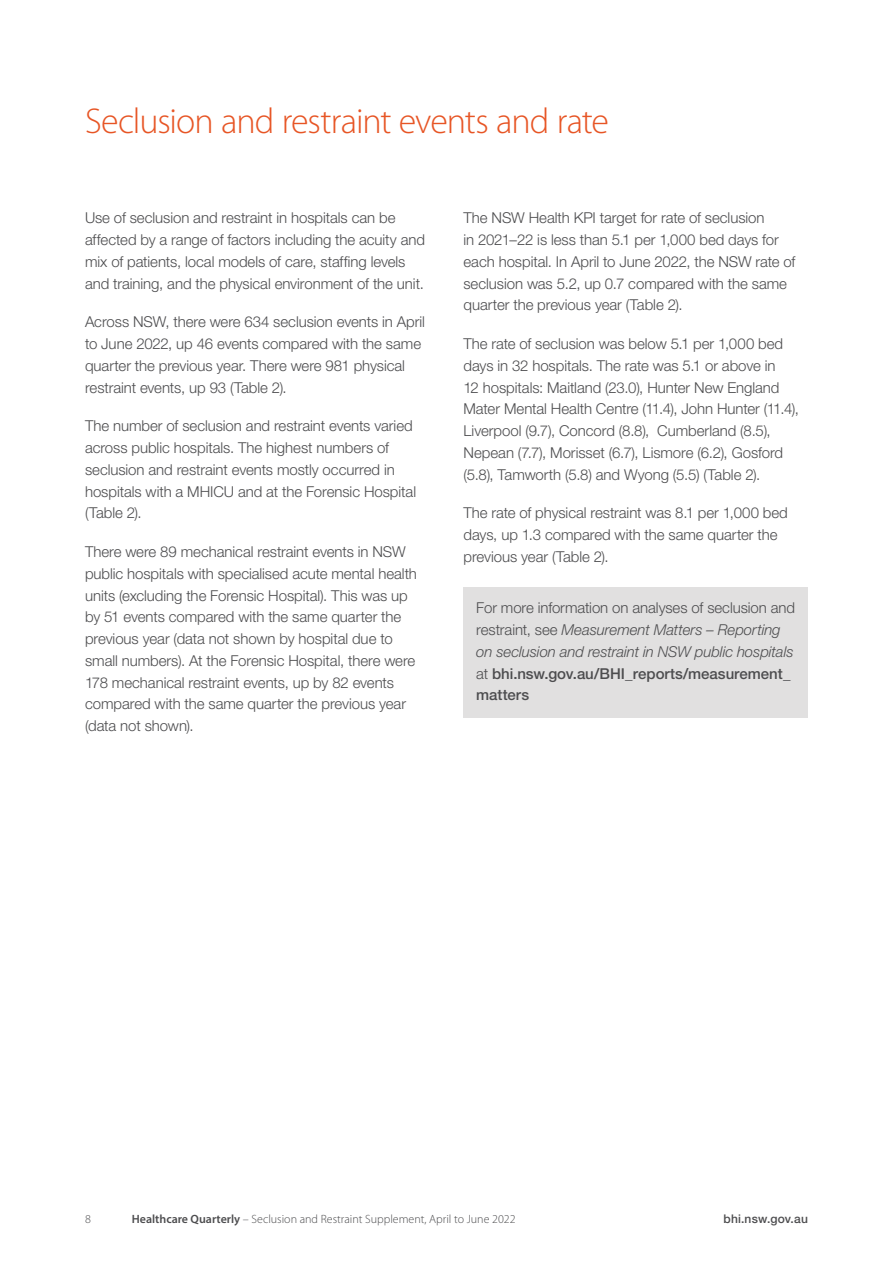
<style>
.page{position:relative;width:893px;height:1263px;background:#fff}
.page>*{position:absolute;margin:0;border:0;box-sizing:border-box;transform-origin:0 0}
.t1{font:300 36px "Myriad Pro";letter-spacing:-.03em;color:#e75525}
.t2{font:300 15px/21.8px "Helvetica Neue LT Std";letter-spacing:-.005em;color:#4d4d4f}
.t3{font:italic 300 15px/21.8px "Helvetica Neue LT Std";letter-spacing:-.005em;color:#4d4d4f}
.t4{font:300 12px "Myriad Pro";color:#4d4d4f}
.t5{font:500 12px "Helvetica Neue LT Std";letter-spacing:.015em;color:#4d4d4f}
.s1{font-style:normal}
.s2{font-weight:500;font-style:normal}
.s3{font-weight:600}
</style>
<div class="page">
<div style="left:463px;top:587px;width:345px;height:130px;background:#e1e0e0"></div>
<h1 class="t1" style="left:85px;top:102px;width:525px">Seclusion and restraint events and rate</h1>
<p class="t2" style="left:85px;top:207px;width:342px">Use of seclusion and restraint in hospitals can be affected by a range of factors including the acuity and mix of patients, local models of care, staffing levels and training, and the physical environment of the unit.</p>
<p class="t2" style="left:85px;top:311px;width:341px">Across NSW, there were 634 seclusion events in April to June 2022, up 46 events compared with the same quarter the previous year. There were 981 physical restraint events, up 93 (Table 2).</p>
<p class="t2" style="left:85px;top:415px;width:333px">The number of seclusion and restraint events varied across public hospitals. The highest numbers of seclusion and restraint events mostly occurred in hospitals with a MHICU and at the Forensic Hospital (Table 2).</p>
<p class="t2" style="left:85px;top:541px;width:333px">There were 89 mechanical restraint events in NSW public hospitals with specialised acute mental health units (excluding the Forensic Hospital). This was up by 51 events compared with the same quarter the previous year (data not shown by hospital due to small numbers). At the Forensic Hospital, there were 178 mechanical restraint events, up by 82 events compared with the same quarter the previous year (data not shown).</p>
<p class="t2" style="left:463px;top:207px;width:333px">The NSW Health KPI target for rate of seclusion<br>in 2021–22 is less than 5.1 per 1,000 bed days for each hospital. In April to June 2022, the NSW rate of seclusion was 5.2, up 0.7 compared with the same quarter the previous year (Table 2).</p>
<p class="t2" style="left:463px;top:333px;width:337px">The rate of seclusion was below 5.1 per 1,000 bed days in 32 hospitals. The rate was 5.1 or above in<br>12 hospitals: Maitland (23.0), Hunter New England Mater Mental Health Centre (11.4), John Hunter (11.4), Liverpool (9.7), Concord (8.8), Cumberland (8.5), Nepean (7.7), Morisset (6.7), Lismore (6.2), Gosford (5.8), Tamworth (5.8) and Wyong (5.5) (Table 2).</p>
<p class="t2" style="left:463px;top:502px;width:326px">The rate of physical restraint was 8.1 per 1,000 bed days, up 1.3 compared with the same quarter the previous year (Table 2).</p>
<p class="t3" style="left:476px;top:597px;width:320px"><span class="s1">For more information on analyses of seclusion and restraint, see</span> Measurement Matters – Reporting on seclusion and restraint in NSW public hospitals <span class="s1">at</span> <span class="s2">bhi.nsw.gov.au/BHI_reports/measurement_ matters</span></p>
<p class="t4" style="left:85px;top:1212px;width:7px">8</p>
<p class="t4" style="left:132px;top:1212px;width:385px"><span class="s3">Healthcare Quarterly</span> – Seclusion and Restraint Supplement, April to June 2022</p>
<p class="t5" style="left:724px;top:1211px;width:86px">bhi.nsw.gov.au</p>
</div>
